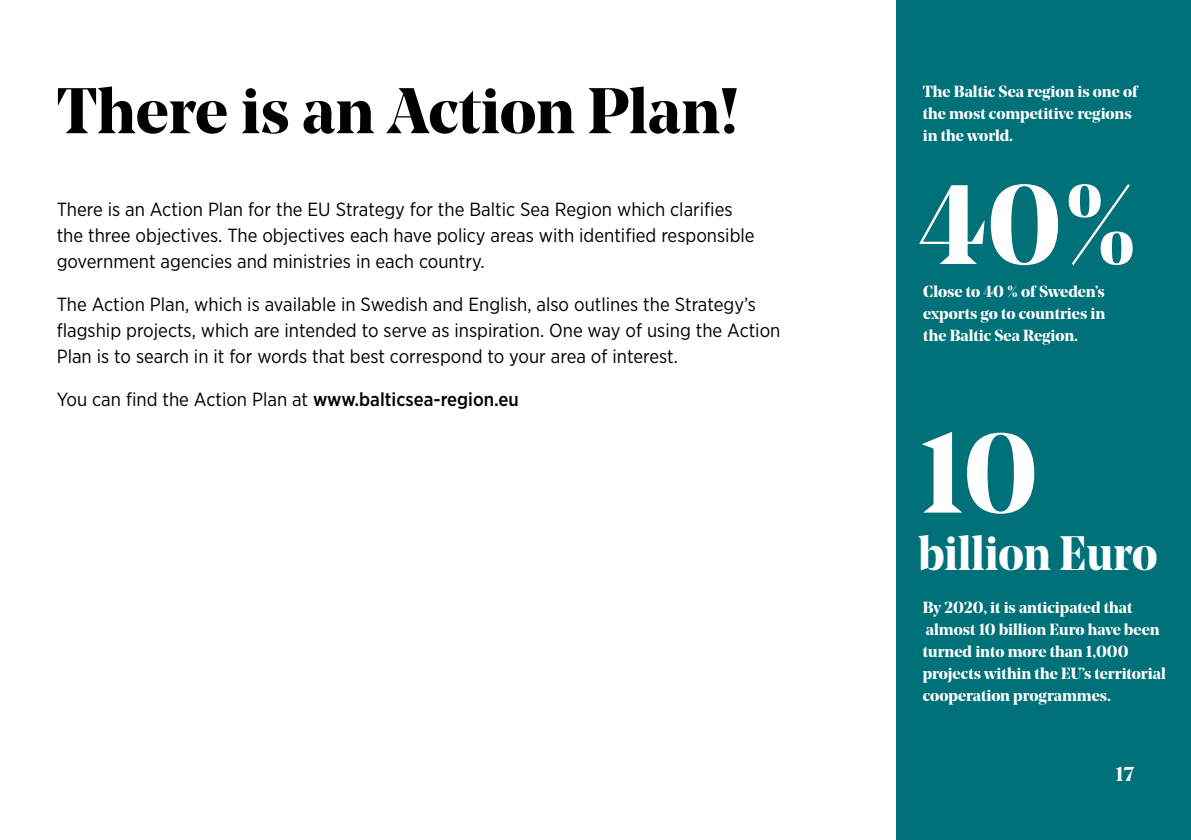
<style>
.page{position:relative;width:1191px;height:840px;background:#fff}
.page>*{position:absolute;margin:0;border:0;box-sizing:border-box;transform-origin:0 0}
.t1{font:700 112px "Noe Display";color:#fff}
.t2{font:700 64px "Noe Display";color:#000}
.t3{font:700 48px "Noe Display";color:#fff;scale:.93 1}
.t4{font:700 20px "Noe Display";color:#fff}
.Brödtext{font:19px/26px "Gotham Narrow";color:#000}
.Bildtext{font:700 16px/22px "Noe Display";color:#fff}
.s1{font-weight:500}
</style>
<div class="page">
<div style="left:896px;top:0;width:295px;height:839px;background:#007179"></div>
<h2 class="t2" style="left:57px;top:69px;width:684px">There is an Action Plan!</h2>
<p class="Brödtext" style="left:57px;top:196px;width:699px">There is an Action Plan for the EU Strategy for the Baltic Sea Region which clarifies the three objectives. The objectives each have policy areas with identified responsible government agencies and ministries in each country.</p>
<p class="Brödtext" style="left:57px;top:291px;width:725px">The Action Plan, which is available in Swedish and English, also outlines the Strategy’s flagship projects, which are intended to serve as inspiration. One way of using the Action<br>Plan is to search in it for words that best correspond to your area of interest.</p>
<p class="Brödtext" style="left:57px;top:386px;width:464px">You can find the Action Plan at <span class="s1">www.balticsea-region.eu</span></p>
<p class="Bildtext" style="left:922px;top:80px;width:216px">The Baltic Sea region is one of the most competitive regions in the world.</p>
<h2 class="t1" style="left:918px;top:153px;width:222px">40%</h2>
<p class="Bildtext" style="left:923px;top:280px;width:183px;text-align:justify">Close to 40 % of Sweden’s exports go to countries in the Baltic Sea Region.</p>
<h2 class="t1" style="left:918px;top:401px;width:122px">10</h2>
<h2 class="t3" style="left:918px;top:522px;width:258px">billion Euro</h2>
<p class="Bildtext" style="left:922px;top:595px;width:244px">By 2020, it is anticipated that almost 10 billion Euro have been turned into more than 1,000 projects within the EU’s territorial cooperation programmes.</p>
<p class="t4" style="left:1115px;top:760px;width:20px">17</p>
</div>
